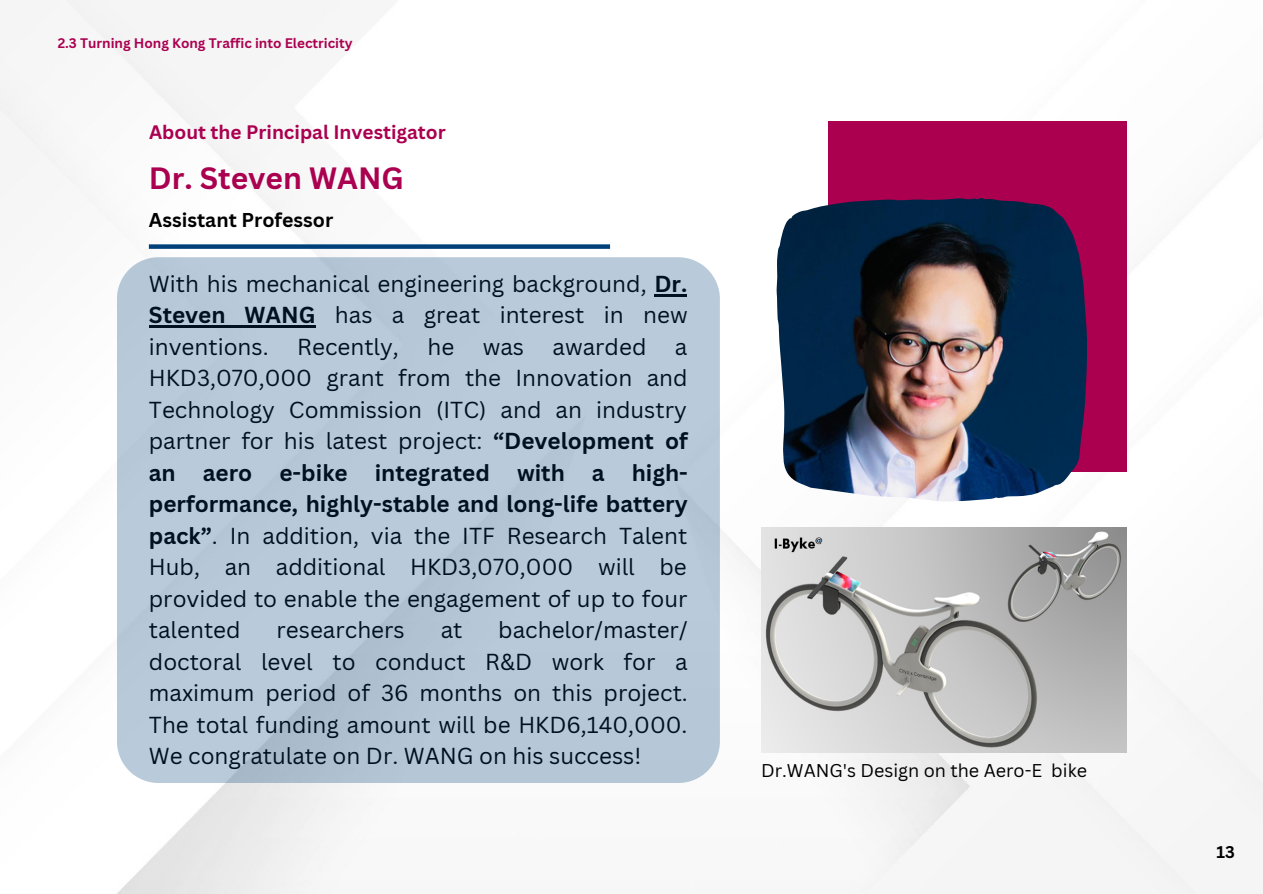
<style>
.page{position:relative;width:1263px;height:894px;background:#fff}
.page>*{position:absolute;margin:0;border:0;box-sizing:border-box;transform-origin:0 0}
.t1{font:700 30px "Canva Sans";color:#aa004f}
.t2{font:22.5px/31.5px "Canva Sans";color:#000;text-align:justify}
.t3{font:700 19.5px "Canva Sans";color:#000}
.t4{font:700 19.05px "Canva Sans";color:#aa004f}
.t5{font:18px "Canva Sans";color:#000}
.t6{font:700 16.5px "Canva Sans";color:#000}
.t7{font:700 13.5px "Canva Sans";color:#aa004f}
.s1{font-weight:700}
</style>
<div class="page">
<img style="left:0;top:0;width:1263px;height:893px">
<div style="left:149px;top:244px;width:461px;height:5px;background:#004179"></div>
<div style="left:828px;top:121px;width:299px;height:350px;background:#aa004f"></div>
<img style="left:777px;top:198px;width:310px;height:303px">
<img style="left:761px;top:527px;width:365px;height:225px">
<div style="left:117px;top:257px;width:602px;height:525px;background:#b9cada"></div>
<p class="t7" style="left:58px;top:33px;width:296px">2.3 Turning Hong Kong Traffic into Electricity</p>
<p class="t4" style="left:149px;top:119px;width:298px">About the Principal Investigator</p>
<p class="t1" style="left:149px;top:157px;width:256px">Dr. Steven WANG</p>
<p class="t3" style="left:149px;top:206px;width:186px">Assistant Professor</p>
<p class="t2" style="left:149px;top:267px;width:540px">With his mechanical engineering background, <span class="s1">Dr.<br>Steven WANG</span> has a great interest in new inventions.</p>
<p class="t2" style="left:297px;top:330px;width:103px">Recently,</p>
<p class="t2" style="left:427px;top:330px;width:28px">he</p>
<p class="t2" style="left:483px;top:330px;width:43px">was</p>
<p class="t2" style="left:553px;top:330px;width:95px">awarded</p>
<p class="t2" style="left:149px;top:330px;width:540px;text-indent:526px">a HKD3,070,000 grant from the Innovation and Technology Commission (ITC) and an industry partner for his latest project: <span class="s1">“Development of an aero e-bike integrated with a high&shy;performance, highly-stable and long-life battery pack”</span>. In addition, via the ITF Research Talent Hub, an additional HKD3,070,000 will be provided to enable the engagement of up to four talented</p>
<p class="t2" style="left:149px;top:613px;width:540px;text-indent:349px">bachelor/master/ doctoral level to conduct R&amp;D work for a maximum period of 36 months on this project.<br>The total funding amount will be HKD6,140,000.<br>We congratulate on Dr. WANG on his success!</p>
<p class="t2" style="left:277px;top:613px;width:130px">researchers</p>
<p class="t2" style="left:441px;top:613px;width:23px">at</p>
<p class="t5" style="left:761px;top:757px;width:327px">Dr.WANG's Design on the Aero-E bike</p>
<p class="t6" style="left:1216px;top:840px;width:20px">13</p>
</div>
